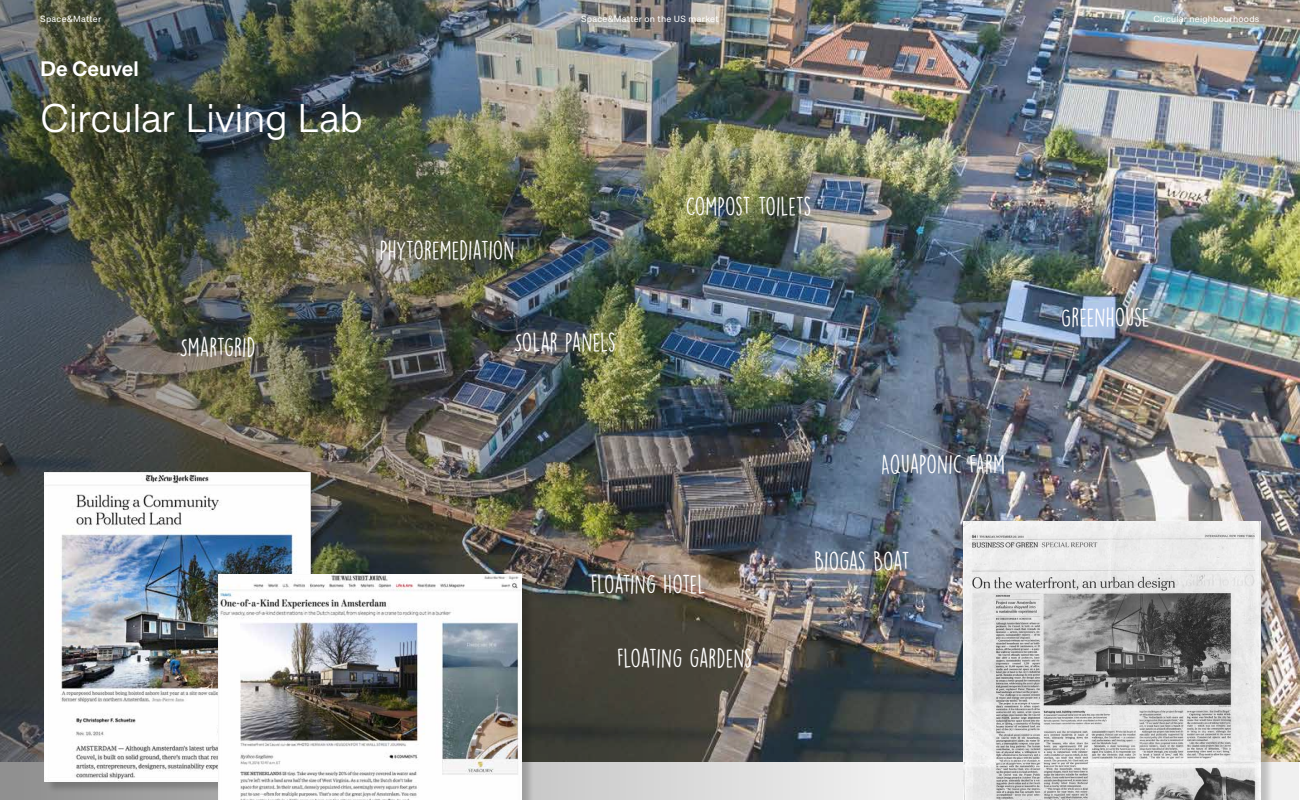
<style>
.page{position:relative;width:1300px;height:800px;background:#fff}
.page>*{position:absolute;margin:0;border:0;box-sizing:border-box;transform-origin:0 0}
.t1{font:300 40px "Approach";letter-spacing:-.015em;color:#fff}
.t2{font:24px "DK Lemon Yellow Sun";letter-spacing:-.01em;color:#fff}
.t3{font:600 21px "Approach";color:#fff}
.t4{font:9px "Approach";letter-spacing:.03em;color:#fff}
</style>
<div class="page">
<img style="left:1259px;top:0;width:40px;height:762px">
<img style="left:0;top:0;width:1259px;height:800px">
<div style="left:46px;top:474px;width:277px;height:320px;background:#000;opacity:.2"></div>
<img style="left:45px;top:472px;width:266px;height:309px">
<div style="left:220px;top:576px;width:314px;height:224px;background:#000;opacity:.2"></div>
<img style="left:218px;top:574px;width:303px;height:226px">
<div style="left:965px;top:523px;width:308px;height:277px;background:#000;opacity:.2"></div>
<img style="left:963px;top:521px;width:298px;height:279px">
<p class="t4" style="left:40px;top:13px;width:63px">Space&amp;Matter</p>
<p class="t4" style="left:581px;top:13px;width:139px">Space&amp;Matter on the US market</p>
<p class="t4" style="left:1153px;top:13px;width:107px">Circular neighbourhoods</p>
<p class="t3" style="left:40px;top:55px;width:100px">De Ceuvel</p>
<h1 class="t1" style="left:40px;top:93px;width:324px">Circular Living Lab</h1>
<p class="t2" style="left:180px;top:333px;width:78px">SMARTGRID</p>
<p class="t2" style="left:380px;top:236px;width:136px">PHYTOREMEDIATION</p>
<p class="t2" style="left:514px;top:328px;width:104px">SOLAR PANELS</p>
<p class="t2" style="left:686px;top:192px;width:127px">COMPOST TOILETS</p>
<p class="t2" style="left:591px;top:570px;width:116px">FLOATING HOTEL</p>
<p class="t2" style="left:617px;top:643px;width:137px">FLOATING GARDENS</p>
<p class="t2" style="left:881px;top:450px;width:125px">AQUAPONIC FARM</p>
<p class="t2" style="left:814px;top:547px;width:97px">BIOGAS BOAT</p>
<p class="t2" style="left:1061px;top:303px;width:90px">GREENHOUSE</p>
</div>
